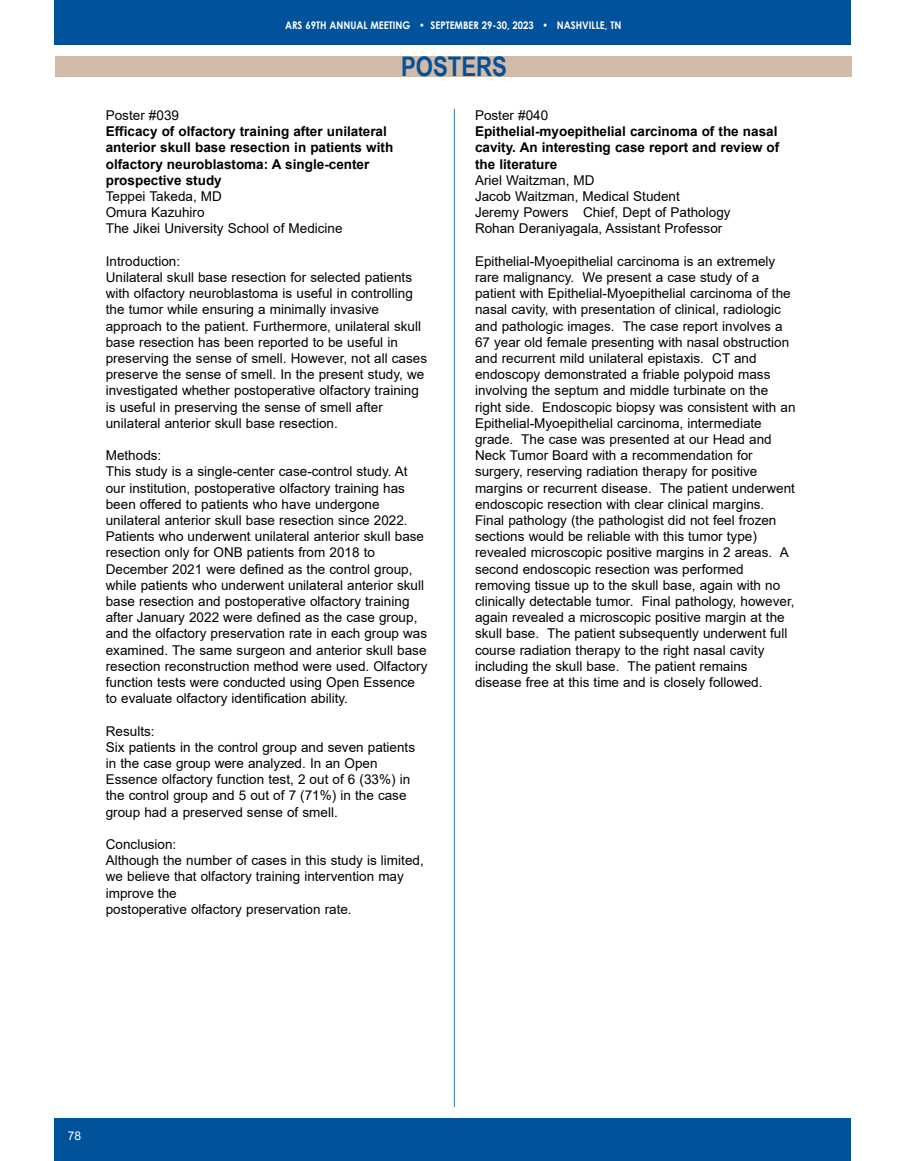
<style>
.page{position:relative;width:905px;height:1161px;background:#fff}
.page>*{position:absolute;margin:0;border:0;box-sizing:border-box;transform-origin:0 0}
.t1{font:700 27px "Arial Narrow";color:#00529b}
.t2{font:13.5px/16.2px "Arial";color:#000}
.t3{font:700 13.5px/16.2px "Arial";color:#000}
.t4{font:12px "Arial";color:#fff}
.t5{font:700 10.5px "Century Gothic";color:#fff;scale:.9 1}
</style>
<div class="page">
<div style="left:54px;top:1118px;width:796px;height:43px;background:#00529b"></div>
<div style="left:54px;top:0;width:796px;height:45px;background:#00529b"></div>
<hr style="left:454px;top:109px;width:1px;height:998px;background:#3375af">
<div style="left:55px;top:57px;width:797px;height:20px;background:#d1baa7"></div>
<p class="t5" style="left:285px;top:17px;width:375px">ARS 69TH ANNUAL MEETING • SEPTEMBER 29-30, 2023 • NASHVILLE, TN</p>
<h1 class="t1" style="left:401px;top:46px;width:107px">POSTERS</h1>
<p class="t2" style="left:106px;top:107px;width:75px">Poster #039</p>
<p class="t3" style="left:106px;top:124px;width:289px">Efficacy of olfactory training after unilateral anterior skull base resection in patients with olfactory neuroblastoma: A single-center prospective study</p>
<p class="t2" style="left:106px;top:188px;width:238px">Teppei Takeda, MD<br>Omura Kazuhiro<br>The Jikei University School of Medicine</p>
<p class="t2" style="left:106px;top:253px;width:323px">Introduction:<br>Unilateral skull base resection for selected patients with olfactory neuroblastoma is useful in controlling the tumor while ensuring a minimally invasive approach to the patient. Furthermore, unilateral skull base resection has been reported to be useful in preserving the sense of smell. However, not all cases preserve the sense of smell. In the present study, we investigated whether postoperative olfactory training is useful in preserving the sense of smell after unilateral anterior skull base resection.</p>
<p class="t2" style="left:106px;top:447px;width:323px">Methods:<br>This study is a single-center case-control study. At our institution, postoperative olfactory training has been offered to patients who have undergone unilateral anterior skull base resection since 2022.<br>Patients who underwent unilateral anterior skull base resection only for ONB patients from 2018 to December 2021 were defined as the control group, while patients who underwent unilateral anterior skull base resection and postoperative olfactory training after January 2022 were defined as the case group, and the olfactory preservation rate in each group was examined. The same surgeon and anterior skull base resection reconstruction method were used. Olfactory function tests were conducted using Open Essence to evaluate olfactory identification ability.</p>
<p class="t2" style="left:106px;top:723px;width:311px">Results:<br>Six patients in the control group and seven patients in the case group were analyzed. In an Open Essence olfactory function test, 2 out of 6 (33%) in the control group and 5 out of 7 (71%) in the case group had a preserved sense of smell.</p>
<p class="t2" style="left:106px;top:836px;width:319px">Conclusion:<br>Although the number of cases in this study is limited, we believe that olfactory training intervention may improve the<br>postoperative olfactory preservation rate.</p>
<p class="t2" style="left:475px;top:107px;width:75px">Poster #040</p>
<p class="t3" style="left:475px;top:124px;width:306px">Epithelial-myoepithelial carcinoma of the nasal cavity. An interesting case report and review of the literature</p>
<p class="t2" style="left:475px;top:172px;width:257px">Ariel Waitzman, MD<br>Jacob Waitzman, Medical Student<br>Jeremy Powers Chief, Dept of Pathology Rohan Deraniyagala, Assistant Professor</p>
<p class="t2" style="left:475px;top:253px;width:322px">Epithelial-Myoepithelial carcinoma is an extremely rare malignancy. We present a case study of a patient with Epithelial-Myoepithelial carcinoma of the nasal cavity, with presentation of clinical, radiologic and pathologic images. The case report involves a 67 year old female presenting with nasal obstruction and recurrent mild unilateral epistaxis. CT and endoscopy demonstrated a friable polypoid mass involving the septum and middle turbinate on the right side. Endoscopic biopsy was consistent with an Epithelial-Myoepithelial carcinoma, intermediate grade. The case was presented at our Head and Neck Tumor Board with a recommendation for surgery, reserving radiation therapy for positive margins or recurrent disease. The patient underwent endoscopic resection with clear clinical margins.<br>Final pathology (the pathologist did not feel frozen sections would be reliable with this tumor type) revealed microscopic positive margins in 2 areas. A second endoscopic resection was performed removing tissue up to the skull base, again with no clinically detectable tumor. Final pathology, however, again revealed a microscopic positive margin at the skull base. The patient subsequently underwent full course radiation therapy to the right nasal cavity including the skull base. The patient remains disease free at this time and is closely followed.</p>
<p class="t4" style="left:68px;top:1127px;width:15px">78</p>
</div>
